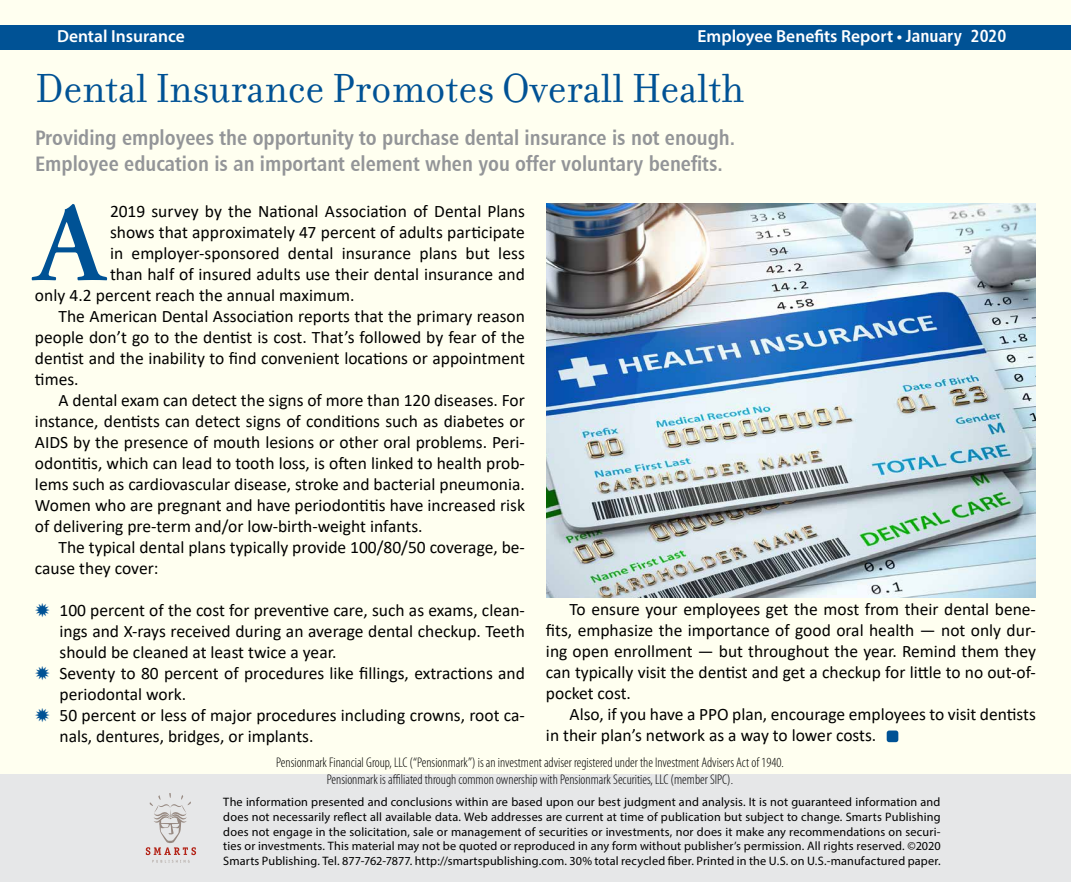
<style>
.page{position:relative;width:1071px;height:882px;background:#fff}
.page>*{position:absolute;margin:0;border:0;box-sizing:border-box;transform-origin:0 0}
.t1{font:600 112.52px "Adobe Garamond Pro";color:#005295}
.t2{font:43.75px "Filosofia";color:#005295}
.t3{font:21px/25.2px "Humanist 777 BT Bold Condensed B";color:#939598}
.t4{font:17.5px/21px "Calibri";color:#000}
.t5{font:600 17.5px "Myriad Pro";color:#fff}
.t6{font:300 condensed 14px/16.8px "Myriad Pro";color:#000;text-align:center}
.t7{font:12.25px/14.7px "Myriad Pro";letter-spacing:.01em;color:#000;text-align:justify}
.s1{font-family:"Humanist 777 BT Bold Condensed B";font-weight:400}
</style>
<div class="page">
<div style="left:1px;top:1px;width:1070px;height:881px;background:#fffff0"></div>
<div style="left:0;top:25px;width:1071px;height:24px;background:#005295"></div>
<div style="left:0;top:775px;width:1071px;height:107px;background:#e6e7e8"></div>
<svg style="left:146px;top:793px;width:50px;height:70px"></svg>
<div style="left:887px;top:731px;width:11px;height:11px;background:#005295;border-radius:3px"></div>
<img style="left:546px;top:204px;width:490px;height:394px">
<p class="t5" style="left:57px;top:25px;width:129px">Dental Insurance</p>
<p class="t5" style="left:698px;top:25px;width:310px">Employee Benefits Report • <span class="s1">January 2020</span></p>
<h2 class="t2" style="left:35px;top:64px;width:710px">Dental Insurance Promotes Overall Health</h2>
<p class="t3" style="left:35px;top:125px;width:702px">Providing employees the opportunity to purchase dental insurance is not enough.<br>Employee education is an important element when you offer voluntary benefits.</p>
<h1 class="t1" style="left:35px;top:180px;width:72px">A</h1>
<p class="t4" style="left:110px;top:200px;width:416px">2019 survey by the National Association of Dental Plans</p>
<p class="t4" style="left:110px;top:221px;width:416px">shows that approximately 47 percent of adults participate</p>
<p class="t4" style="left:110px;top:242px;width:416px">in employer-sponsored dental insurance plans but less</p>
<p class="t4" style="left:110px;top:263px;width:416px">than half of insured adults use their dental insurance and</p>
<p class="t4" style="left:35px;top:284px;width:321px">only 4.2 percent reach the annual maximum.</p>
<p class="t4" style="left:59px;top:305px;width:468px">The American Dental Association reports that the primary reason</p>
<p class="t4" style="left:35px;top:326px;width:492px">people don’t go to the dentist is cost. That’s followed by fear of the</p>
<p class="t4" style="left:35px;top:347px;width:491px">dentist and the inability to find convenient locations or appointment</p>
<p class="t4" style="left:35px;top:368px;width:45px">times.</p>
<p class="t4" style="left:59px;top:389px;width:468px">A dental exam can detect the signs of more than 120 diseases. For</p>
<p class="t4" style="left:35px;top:410px;width:491px">instance, dentists can detect signs of conditions such as diabetes or</p>
<p class="t4" style="left:35px;top:431px;width:492px">AIDS by the presence of mouth lesions or other oral problems. Peri-</p>
<p class="t4" style="left:35px;top:452px;width:491px">odontitis, which can lead to tooth loss, is often linked to health prob-</p>
<p class="t4" style="left:35px;top:473px;width:491px">lems such as cardiovascular disease, stroke and bacterial pneumonia.</p>
<p class="t4" style="left:35px;top:494px;width:492px">Women who are pregnant and have periodontitis have increased risk</p>
<p class="t4" style="left:35px;top:515px;width:389px">of delivering pre-term and/or low-birth-weight infants.</p>
<p class="t4" style="left:59px;top:536px;width:468px">The typical dental plans typically provide 100/80/50 coverage, be-</p>
<p class="t4" style="left:35px;top:557px;width:125px">cause they cover:</p>
<p class="t4" style="left:59px;top:599px;width:467px">100 percent of the cost for preventive care, such as exams, clean&shy;ings and X-rays received during an average dental checkup. Teeth should be cleaned at least twice a year.<br>Seventy to 80 percent of procedures like fillings, extractions and periodontal work.<br>50 percent or less of major procedures including crowns, root ca&shy;nals, dentures, bridges, or implants.</p>
<p class="t4" style="left:546px;top:598px;width:491px;text-align:justify;text-indent:24px">To ensure your employees get the most from their dental bene&shy;fits, emphasize the importance of good oral health — not only dur&shy;ing open enrollment — but throughout the year. Remind them they can typically visit the dentist and get a checkup for little to no out-of&shy;pocket cost.</p>
<p class="t4" style="left:546px;top:703px;width:492px;text-indent:24px">Also, if you have a PPO plan, encourage employees to visit dentists in their plan’s network as a way to lower costs.</p>
<p class="t6" style="left:276px;top:754px;width:509px">Pensionmark Financial Group, LLC (“Pensionmark”) is an investment adviser registered under the Investment Advisers Act of 1940.<br>Pensionmark is affiliated through common ownership with Pensionmark Securities, LLC (member SIPC).</p>
<p class="t7" style="left:223px;top:794px;width:719px">The information presented and conclusions within are based upon our best judgment and analysis. It is not guaranteed information and does not necessarily reflect all available data. Web addresses are current at time of publication but subject to change. Smarts Publishing does not engage in the solicitation, sale or management of securities or investments, nor does it make any recommendations on securi&shy;ties or investments. This material may not be quoted or reproduced in any form without publisher’s permission. All rights reserved. ©2020<br>Smarts Publishing. Tel. 877-762-7877. http://smartspublishing.com. 30% total recycled fiber. Printed in the U.S. on U.S.-manufactured paper.</p>
</div>
